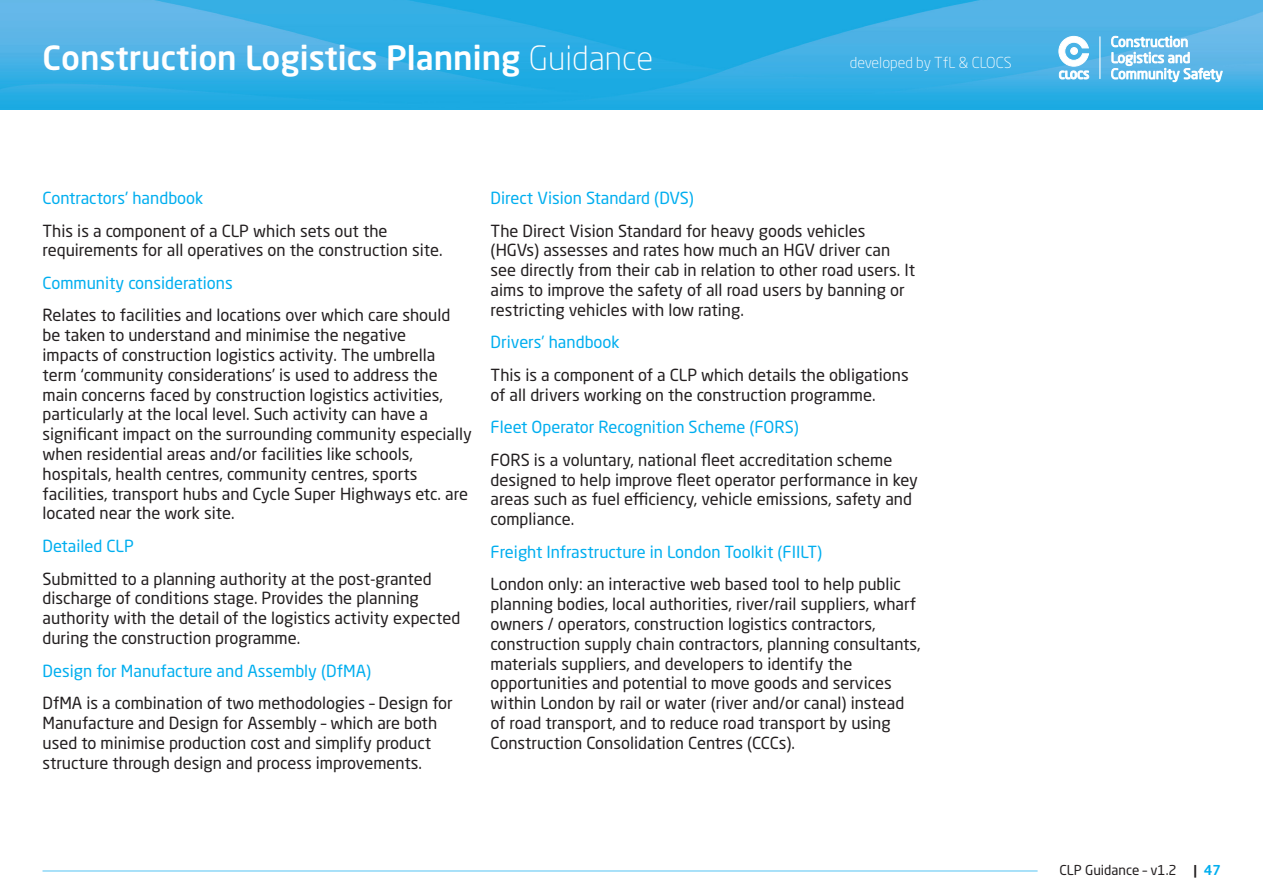
<style>
.page{position:relative;width:1263px;height:893px;background:#fff}
.page>*{position:absolute;margin:0;border:0;box-sizing:border-box;transform-origin:0 0}
.t1{font:500 33px "Neo Sans Std";color:#fff}
.Main{font:16.5px/19.8px "Neo Sans Std";color:#231f20}
.Main_title{font:16.5px/19.8px "Neo Sans Std";color:#231f20}
.Main_title-2{font:16.5px "Neo Sans Std";color:#00aeef}
.Main-2{font:16.5px "Neo Sans Std";color:#00aeef}
.t2{font:300 15px "Neo Sans Std";color:#fff}
.t3{font:13.5px "Neo Sans Std";color:#231f20}
.s1{font-weight:300}
.s2{font-weight:500}
.s3{font-weight:500;color:#00aeef}
</style>
<div class="page">
<img style="left:0;top:0;width:1263px;height:109px">
<hr style="left:1099px;top:36px;width:1px;height:43px;background:#fff">
<svg style="left:1111px;top:36px;width:111px;height:46px"></svg>
<svg style="left:1059px;top:36px;width:30px;height:43px"></svg>
<hr style="left:43px;top:870px;width:994px;height:2px;background:#8dd7f7">
<h1 class="t1" style="left:43px;top:37px;width:612px">Construction Logistics Planning <span class="s1">Guidance</span></h1>
<p class="t2" style="left:850px;top:54px;width:163px">developed by TfL &amp; CLOCS</p>
<p class="Main_title-2" style="left:43px;top:188px;width:162px">Contractors' handbook</p>
<p class="Main_title" style="left:43px;top:220px;width:402px">This is a component of a CLP which sets out the requirements for all operatives on the construction site.</p>
<p class="Main_title-2" style="left:43px;top:273px;width:192px">Community considerations</p>
<p class="Main" style="left:43px;top:305px;width:431px">Relates to facilities and locations over which care should be taken to understand and minimise the negative<br>impacts of construction logistics activity. The umbrella term ‘community considerations’ is used to address the main concerns faced by construction logistics activities, particularly at the local level. Such activity can have a significant impact on the surrounding community especially when residential areas and/or facilities like schools, hospitals, health centres, community centres, sports facilities, transport hubs and Cycle Super Highways etc. are located near the work site.</p>
<p class="Main_title-2" style="left:43px;top:536px;width:93px">Detailed CLP</p>
<p class="Main" style="left:43px;top:568px;width:419px">Submitted to a planning authority at the post-granted discharge of conditions stage. Provides the planning authority with the detail of the logistics activity expected during the construction programme.</p>
<p class="Main_title-2" style="left:43px;top:660px;width:330px">Design for Manufacture and Assembly (DfMA)</p>
<p class="Main" style="left:43px;top:693px;width:412px">DfMA is a combination of two methodologies – Design for Manufacture and Design for Assembly – which are both used to minimise production cost and simplify product structure through design and process improvements.</p>
<p class="Main_title-2" style="left:491px;top:188px;width:205px">Direct Vision Standard (DVS)</p>
<p class="Main_title" style="left:491px;top:220px;width:426px">The Direct Vision Standard for heavy goods vehicles (HGVs) assesses and rates how much an HGV driver can see directly from their cab in relation to other road users. It aims to improve the safety of all road users by banning or restricting vehicles with low rating.</p>
<p class="Main_title-2" style="left:491px;top:332px;width:131px">Drivers’ handbook</p>
<p class="Main" style="left:491px;top:365px;width:420px">This is a component of a CLP which details the obligations of all drivers working on the construction programme.</p>
<p class="Main_title-2" style="left:491px;top:417px;width:310px">Fleet Operator Recognition Scheme (FORS)</p>
<p class="Main" style="left:491px;top:450px;width:429px">FORS is a voluntary, national fleet accreditation scheme designed to help improve fleet operator performance in key areas such as fuel efficiency, vehicle emissions, safety and compliance.</p>
<p class="Main-2" style="left:491px;top:542px;width:333px">Freight Infrastructure in London Toolkit (FIILT)</p>
<p class="Main" style="left:491px;top:574px;width:432px">London only: an interactive web based tool to help public planning bodies, local authorities, river/rail suppliers, wharf owners / operators, construction logistics contractors, construction supply chain contractors, planning consultants, materials suppliers, and developers to identify the opportunities and potential to move goods and services within London by rail or water (river and/or canal) instead of road transport, and to reduce road transport by using Construction Consolidation Centres (CCCs).</p>
<p class="t3" style="left:1059px;top:861px;width:163px">CLP Guidance – v1.2 <span class="s2">|</span> <span class="s3">47</span></p>
</div>
